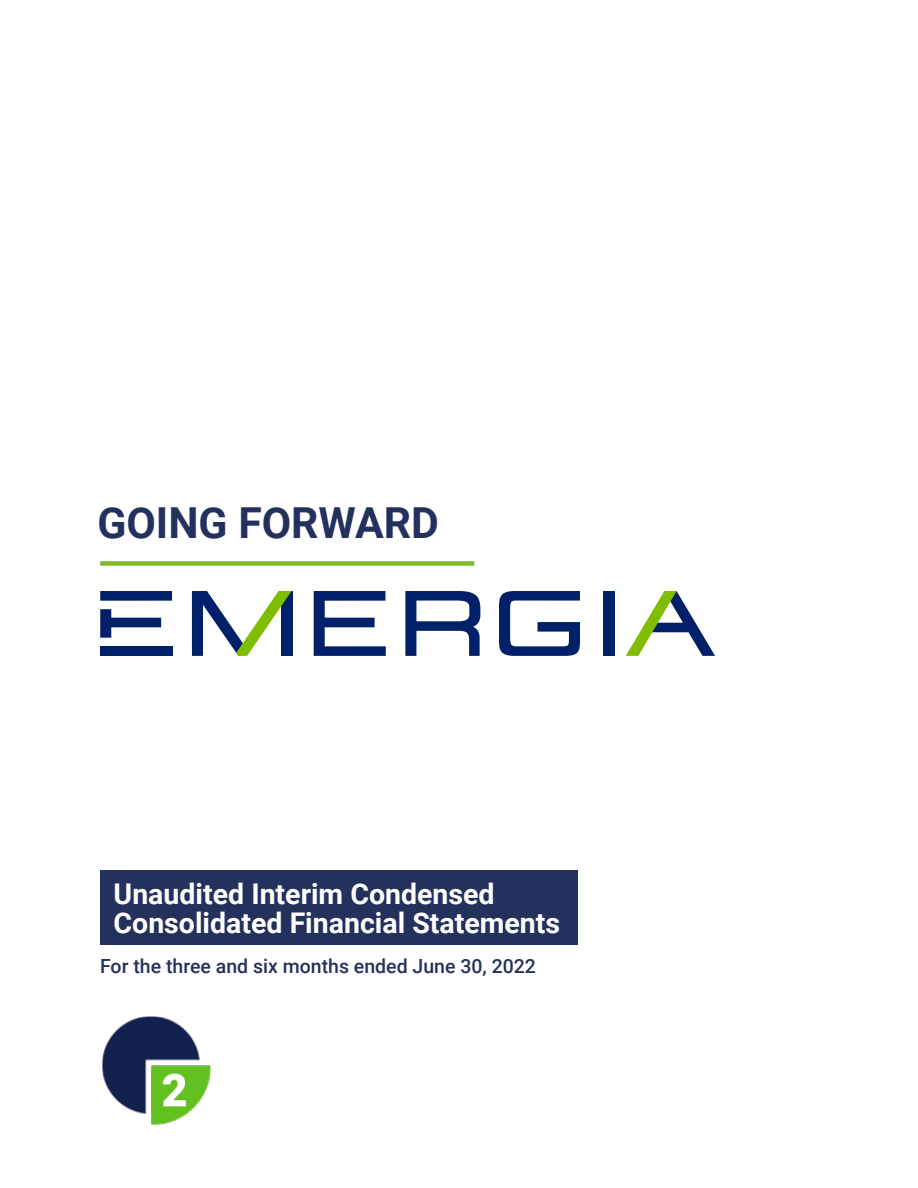
<style>
.page{position:relative;width:918px;height:1188px;background:#fff}
.page>*{position:absolute;margin:0;border:0;box-sizing:border-box;transform-origin:0 0}
.t1{font:700 42.75px "Roboto";color:#24305d}
.t2{font:700 28.5px/28.5px "Roboto";color:#fff}
.t3{font:500 19.5px "Roboto";color:#25315d}
</style>
<div class="page">
<div style="left:603px;top:591px;width:11px;height:65px;background:#002169"></div>
<svg style="left:405px;top:591px;width:75px;height:65px"></svg>
<svg style="left:499px;top:591px;width:81px;height:65px"></svg>
<svg style="left:100px;top:591px;width:72px;height:10px"></svg>
<div style="left:100px;top:646px;width:72px;height:10px;background:#002169"></div>
<svg style="left:100px;top:609px;width:61px;height:29px"></svg>
<svg style="left:314px;top:591px;width:72px;height:65px"></svg>
<svg style="left:626px;top:591px;width:89px;height:65px"></svg>
<svg style="left:192px;top:591px;width:100px;height:65px"></svg>
<div style="left:100px;top:561px;width:374px;height:5px;background:#7db928"></div>
<div style="left:100px;top:870px;width:478px;height:75px;background:#25315d"></div>
<img style="left:102px;top:1016px;width:109px;height:109px">
<h1 class="t1" style="left:97px;top:498px;width:343px">GOING FORWARD</h1>
<p class="t2" style="left:114px;top:882px;width:448px">Unaudited Interim Condensed<br>Consolidated Financial Statements</p>
<p class="t3" style="left:100px;top:958px;width:437px">For the three and six months ended June 30, 2022</p>
</div>
